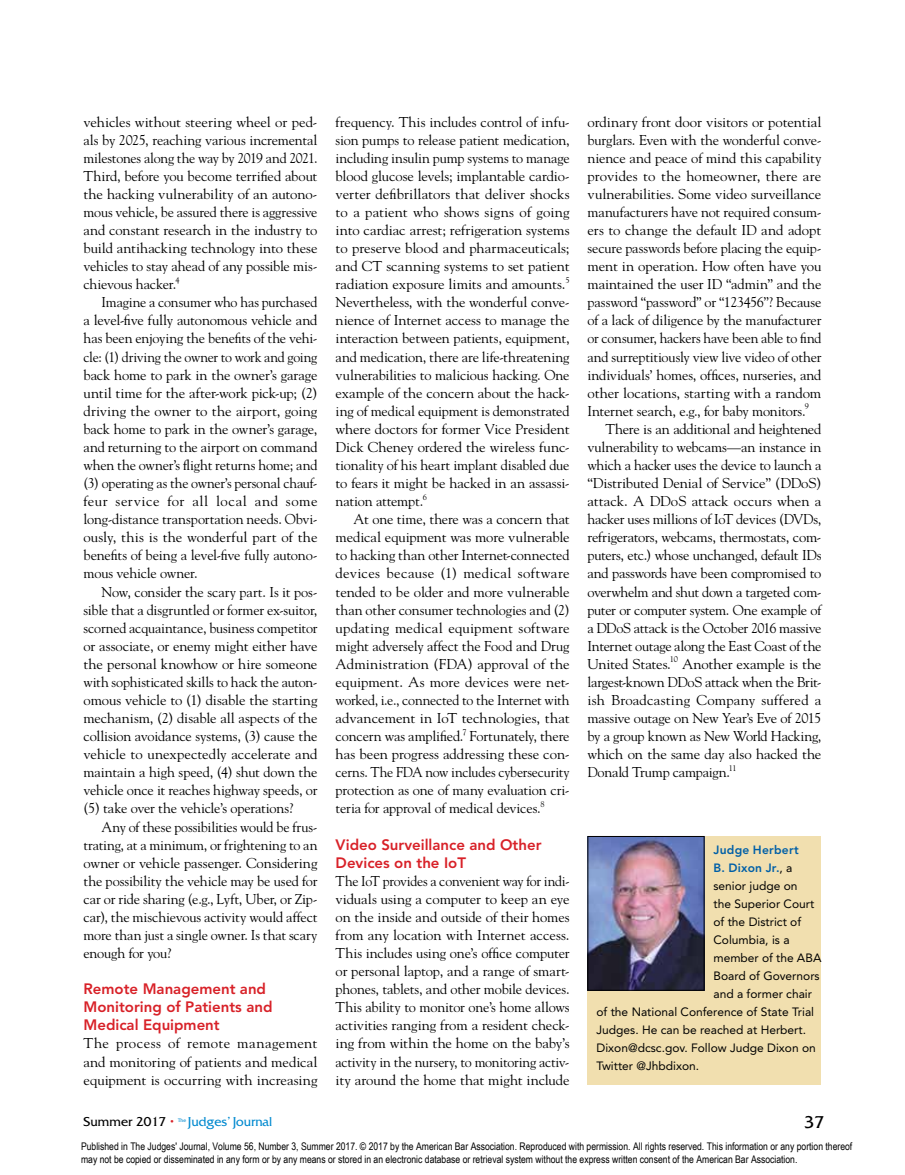
<style>
.page{position:relative;width:905px;height:1175px;background:#fff}
.page>*{position:absolute;margin:0;border:0;box-sizing:border-box;transform-origin:0 0}
.t1{font:18px "Friz Quadrata Std";color:#000}
.t2{font:800 15px/18px "Avenir LT Std";color:#d82128}
.t3{font:14.25px/18px "Goudy Std";letter-spacing:-.01em;color:#000;text-align:justify}
.t4{font:14.25px "Goudy Std";letter-spacing:-.03em;color:#000}
.t5{font:14.25px "Goudy Std";letter-spacing:.01em;color:#000}
.t6{font:13.5px "Friz Quadrata Std";color:#0089cf}
.t7{font:13.5px "Friz Quadrata Std";color:#000}
.t8{font:12px "Avenir LT Std";color:#000}
.t9{font:800 12px "Avenir LT Std";letter-spacing:.02em;color:#005fa7}
.t10{font:10.5px/12.6px "Arial Narrow";color:#000}
.t11{font:8.25px "Goudy Std";color:#000}
.t12{font:5.25px "Friz Quadrata Std";color:#0089cf}
.s1{font-weight:400;color:#000}
.s2{color:#d82128}
</style>
<div class="page">
<div style="left:587px;top:836px;width:234px;height:248px;background:#f1dfaf"></div>
<img style="left:589px;top:838px;width:113px;height:150px">
<div style="left:587px;top:836px;width:117px;height:154px;border:1px solid #000"></div>
<p class="t3" style="left:83px;top:112px;width:235px">vehicles without steering wheel or ped&shy;als by 2025, reaching various incremental milestones along the way by 2019 and 2021.<br>Third, before you become terrifed about the hacking vulnerability of an autono&shy;mous vehicle, be assured there is aggressive and constant research in the industry to build antihacking technology into these vehicles to stay ahead of any possible mis&shy;chievous hacker.<sup>4</sup></p>
<p class="t3" style="left:83px;top:293px;width:235px;text-indent:18px">Imagine a consumer who has purchased a level-fve fully autonomous vehicle and has been enjoying the benefts of the vehi&shy;cle: (1) driving the owner to work and going back home to park in the owner’s garage until time for the after-work pick-up; (2) driving the owner to the airport, going back home to park in the owner’s garage, and returning to the airport on command when the owner’s fight returns home; and (3) operating as the owner’s personal chauf&shy;feur service for all local and some long-distance transportation needs. Obvi&shy;ously, this is the wonderful part of the benefts of being a level-fve fully autono&shy;mous vehicle owner.</p>
<p class="t3" style="left:83px;top:582px;width:235px;text-indent:18px">Now, consider the scary part. Is it pos&shy;sible that a disgruntled or former ex-suitor, scorned acquaintance, business competitor or associate, or enemy might either have the personal knowhow or hire someone with sophisticated skills to hack the auton&shy;omous vehicle to (1) disable the starting mechanism, (2) disable all aspects of the collision avoidance systems, (3) cause the vehicle to unexpectedly accelerate and maintain a high speed, (4) shut down the vehicle once it reaches highway speeds, or (5) take over the vehicle’s operations?</p>
<p class="t3" style="left:83px;top:817px;width:235px;text-indent:18px">Any of these possibilities would be frus&shy;trating, at a minimum, or frightening to an owner or vehicle passenger. Considering the possibility the vehicle may be used for car or ride sharing (e.g., Lyft, Uber, or Zip&shy;car), the mischievous activity would affect more than just a single owner. Is that scary enough for you?</p>
<p class="t2" style="left:83px;top:980px;width:190px">Remote Management and<br>Monitoring of Patients and<br>Medical Equipment</p>
<p class="t3" style="left:83px;top:1034px;width:235px">The process of remote management and monitoring of patients and medical equipment is occurring with increasing</p>
<p class="t3" style="left:335px;top:112px;width:235px">frequency. This includes control of infu&shy;sion pumps to release patient medication, including insulin pump systems to manage blood glucose levels; implantable cardio&shy;verter defbrillators that deliver shocks to a patient who shows signs of going into cardiac arrest; refrigeration systems to preserve blood and pharmaceuticals; and CT scanning systems to set patient radiation exposure limits and amounts.</p>
<p class="t11" style="left:565px;top:275px;width:6px">5</p>
<p class="t3" style="left:335px;top:293px;width:235px">Nevertheless, with the wonderful conve&shy;nience of Internet access to manage the interaction between patients, equipment, and medication, there are life-threatening vulnerabilities to malicious hacking. One example of the concern about the hack&shy;ing of medical equipment is demonstrated where doctors for former Vice President Dick Cheney ordered the wireless func&shy;tionality of his heart implant disabled due to fears it might be hacked in an assassi&shy;nation attempt.<sup>6</sup></p>
<p class="t3" style="left:335px;top:510px;width:235px;text-indent:18px">At one time, there was a concern that medical equipment was more vulnerable to hacking than other Internet-connected devices because (1) medical software tended to be older and more vulnerable than other consumer technologies and (2) updating medical equipment software might adversely affect the Food and Drug Administration (FDA) approval of the equipment. As more devices were net&shy;worked, i.e., connected to the Internet with advancement in IoT technologies, that concern was amplifed. Fortunately, there</p>
<p class="t11" style="left:462px;top:726px;width:6px">7</p>
<p class="t3" style="left:335px;top:745px;width:235px">has been progress addressing these con&shy;cerns. The FDA now includes cybersecurity protection as one of many evaluation cri&shy;teria for approval of medical devices.<sup>8</sup></p>
<p class="t2" style="left:335px;top:835px;width:207px">Video Surveillance and Other<br>Devices on the IoT</p>
<p class="t3" style="left:335px;top:871px;width:235px">The IoT provides a convenient way for indi&shy;viduals using a computer to keep an eye on the inside and outside of their homes from any location with Internet access.<br>This includes using one’s offce computer or personal laptop, and a range of smart&shy;phones, tablets, and other mobile devices.<br>This ability to monitor one’s home allows activities ranging from a resident check&shy;ing from within the home on the baby’s activity in the nursery, to monitoring activ&shy;ity around the home that might include</p>
<p class="t3" style="left:587px;top:112px;width:235px">ordinary front door visitors or potential</p>
<p class="t3" style="left:587px;top:130px;width:235px">burglars. Even with the wonderful conve-</p>
<p class="t3" style="left:587px;top:149px;width:235px">nience and peace of mind this capability</p>
<p class="t5" style="left:587px;top:167px;width:235px">provides to the homeowner, there are</p>
<p class="t3" style="left:587px;top:185px;width:235px">vulnerabilities. Some video surveillance</p>
<p class="t3" style="left:587px;top:203px;width:235px">manufacturers have not required consum-</p>
<p class="t3" style="left:587px;top:221px;width:235px">ers to change the default ID and adopt</p>
<p class="t3" style="left:587px;top:239px;width:235px">secure passwords before placing the equip-</p>
<p class="t3" style="left:587px;top:257px;width:235px">ment in operation. How often have you</p>
<p class="t3" style="left:587px;top:275px;width:235px">maintained the user ID “admin” and the</p>
<p class="t3" style="left:587px;top:293px;width:235px">password “password” or “123456”? Because</p>
<p class="t3" style="left:587px;top:311px;width:235px">of a lack of diligence by the manufacturer</p>
<p class="t3" style="left:587px;top:329px;width:235px">or consumer, hackers have been able to fnd</p>
<p class="t3" style="left:587px;top:347px;width:235px">and surreptitiously view live video of other</p>
<p class="t3" style="left:587px;top:365px;width:235px">individuals’ homes, offces, nurseries, and</p>
<p class="t3" style="left:587px;top:383px;width:235px">other locations, starting with a random</p>
<p class="t3" style="left:587px;top:401px;width:223px">Internet search, e.g., for baby monitors.<sup>9</sup></p>
<p class="t3" style="left:605px;top:420px;width:217px">There is an additional and heightened</p>
<p class="t3" style="left:587px;top:438px;width:235px">vulnerability to webcams—an instance in</p>
<p class="t4" style="left:587px;top:456px;width:235px">which a hacker uses the device to launch a</p>
<p class="t3" style="left:587px;top:474px;width:235px">“Distributed Denial of Service” (DDoS)</p>
<p class="t3" style="left:587px;top:492px;width:235px">attack. A DDoS attack occurs when a</p>
<p class="t4" style="left:587px;top:510px;width:235px">hacker uses millions of IoT devices (DVDs,</p>
<p class="t3" style="left:587px;top:528px;width:235px">refrigerators, webcams, thermostats, com-</p>
<p class="t3" style="left:587px;top:546px;width:235px">puters, etc.) whose unchanged, default IDs</p>
<p class="t3" style="left:587px;top:564px;width:235px">and passwords have been compromised to</p>
<p class="t3" style="left:587px;top:582px;width:235px">overwhelm and shut down a targeted com-</p>
<p class="t3" style="left:587px;top:600px;width:236px">puter or computer system. One example of</p>
<p class="t3" style="left:587px;top:618px;width:235px">a DDoS attack is the October 2016 massive</p>
<p class="t3" style="left:587px;top:636px;width:235px">Internet outage along the East Coast of the</p>
<p class="t3" style="left:587px;top:654px;width:85px">United States.</p>
<p class="t11" style="left:670px;top:654px;width:10px">10</p>
<p class="t3" style="left:587px;top:654px;width:235px;text-indent:95px">Another example is the largest-known DDoS attack when the Brit&shy;ish Broadcasting Company suffered a massive outage on New Year’s Eve of 2015 by a group known as New World Hacking, which on the same day also hacked the Donald Trump campaign.<sup>11</sup></p>
<p class="t9" style="left:713px;top:843px;width:87px">Judge Herbert</p>
<p class="t9" style="left:713px;top:861px;width:80px">B. Dixon Jr.<span class="s1">, a</span></p>
<p class="t8" style="left:713px;top:879px;width:86px">senior judge on</p>
<p class="t8" style="left:713px;top:897px;width:102px">the Superior Court</p>
<p class="t8" style="left:713px;top:915px;width:89px">of the District of</p>
<p class="t8" style="left:713px;top:933px;width:78px">Columbia, is a</p>
<p class="t8" style="left:713px;top:951px;width:109px">member of the ABA</p>
<p class="t8" style="left:713px;top:969px;width:108px">Board of Governors</p>
<p class="t8" style="left:713px;top:987px;width:100px">and a former chair</p>
<p class="t8" style="left:596px;top:1005px;width:219px">of the National Conference of State Trial</p>
<p class="t8" style="left:596px;top:1023px;width:211px">Judges. He can be reached at Herbert.</p>
<p class="t8" style="left:596px;top:1041px;width:221px">Dixon@dcsc.gov. Follow Judge Dixon on</p>
<p class="t8" style="left:596px;top:1059px;width:104px">Twitter @Jhbdixon.</p>
<p class="t7" style="left:83px;top:1114px;width:92px">Summer 2017 <span class="s2">•</span></p>
<p class="t1" style="left:804px;top:1112px;width:22px">37</p>
<p class="t12" style="left:178px;top:1117px;width:9px">The</p>
<p class="t6" style="left:188px;top:1114px;width:86px">Judges’ Journal</p>
<p class="t10" style="left:81px;top:1139px;width:772px">Published in The Judges' Journal, Volume 56, Number 3, Summer 2017. © 2017 by the American Bar Association. Reproduced with permission. All rights reserved. This information or any portion thereof may not be copied or disseminated in any form or by any means or stored in an electronic database or retrieval system without the express written consent of the American Bar Association.</p>
</div>
